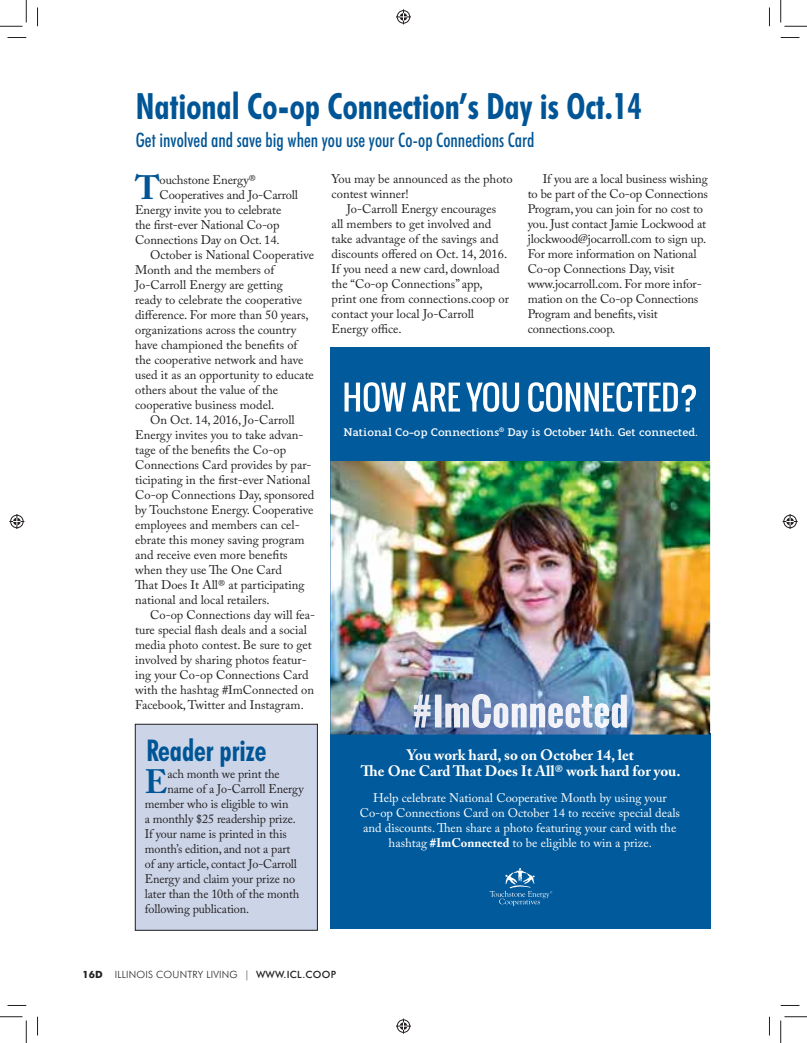
<style>
.page{position:relative;width:807px;height:1043px;background:#fff}
.page>*{position:absolute;margin:0;border:0;box-sizing:border-box;transform-origin:0 0}
.t1{font:700 condensed 36.25px "Futura BT";color:#005596;scale:.93 1}
.t2{font:700 33.62px "Adobe Caslon Pro";color:#005596}
.t3{font:700 condensed 30px "Futura BT";color:#005596;scale:.9 1}
.t4{font:500 condensed 20px "Futura BT";color:#005596;scale:.93 1}
.t5{font:700 15px/16.2px "Adobe Caslon Pro";color:#fff;text-align:center}
.t6{font:12.5px/15px "Adobe Caslon Pro";color:#231f20}
.t7{font:12.5px/15px "Adobe Caslon Pro";color:#fff;text-align:center}
.t8{font:700 11px "Modum";color:#fff}
.t9{font:300 10px "Futura BT";letter-spacing:.02em;color:#231f20}
.s1{font-weight:700}
.s2{font-weight:500}
</style>
<div class="page">
<div style="left:330px;top:734px;width:380px;height:195px;background:#005a9c"></div>
<div style="left:330px;top:347px;width:379px;height:388px;background:#005a9c"></div>
<img style="left:330px;top:461px;width:379px;height:273px">
<svg style="left:344px;top:382px;width:351px;height:30px"></svg>
<img style="left:413px;top:694px;width:213px;height:34px">
<svg style="left:489px;top:868px;width:64px;height:38px"></svg>
<div style="left:135px;top:724px;width:182px;height:206px;background:#ccd5e8"></div>
<div style="left:135px;top:724px;width:182px;height:206px;border:1px solid #231f20"></div>
<svg style="left:8px;top:37px;width:18px;height:1px"></svg>
<svg style="left:780px;top:37px;width:19px;height:1px"></svg>
<svg style="left:8px;top:1005px;width:18px;height:1px"></svg>
<svg style="left:780px;top:1005px;width:19px;height:1px"></svg>
<svg style="left:37px;top:8px;width:1px;height:18px"></svg>
<svg style="left:37px;top:1016px;width:1px;height:19px"></svg>
<svg style="left:769px;top:8px;width:1px;height:18px"></svg>
<svg style="left:769px;top:1016px;width:1px;height:19px"></svg>
<svg style="left:0;top:0;width:27px;height:27px"></svg>
<svg style="left:0;top:1016px;width:27px;height:26px"></svg>
<svg style="left:780px;top:0;width:26px;height:27px"></svg>
<svg style="left:780px;top:1016px;width:26px;height:26px"></svg>
<svg style="left:396px;top:9px;width:15px;height:15px"></svg>
<svg style="left:396px;top:1018px;width:15px;height:15px"></svg>
<svg style="left:9px;top:514px;width:15px;height:15px"></svg>
<svg style="left:782px;top:514px;width:15px;height:15px"></svg>
<h1 class="t1" style="left:136px;top:89px;width:545px">National Co-op Connection’s Day is Oct.14</h1>
<h3 class="t4" style="left:136px;top:130px;width:430px">Get involved and save big when you use your Co-op Connections Card</h3>
<h2 class="t2" style="left:135px;top:175px;width:26px">T</h2>
<p class="t6" style="left:159px;top:173px;width:98px">ouchstone Energy®</p>
<p class="t6" style="left:527px;top:172px;width:182px;text-indent:15px">If you are a local business wishing to be part of the Co-op Connections<br>Program, you can join for no cost to you. Just contact Jamie Lockwood at jlockwood@jocarroll.com to sign up.<br>For more information on National<br>Co-op Connections Day, visit www.jocarroll.com. For more infor&shy;mation on the Co-op Connections<br>Program and benefits, visit connections.coop.</p>
<p class="t6" style="left:331px;top:172px;width:183px">You may be announced as the photo contest winner!</p>
<p class="t6" style="left:331px;top:202px;width:179px;text-indent:15px">Jo-Carroll Energy encourages all members to get involved and take advantage of the savings and discounts offered on Oct. 14, 2016.<br>If you need a new card, download the “Co-op Connections” app, print one from connections.coop or contact your local Jo-Carroll<br>Energy office.</p>
<p class="t6" style="left:159px;top:188px;width:140px">Cooperatives and Jo-Carroll</p>
<p class="t6" style="left:135px;top:203px;width:148px">Energy invite you to celebrate</p>
<p class="t6" style="left:135px;top:218px;width:146px">the first-ever National Co-op</p>
<p class="t6" style="left:135px;top:233px;width:146px">Connections Day on Oct. 14.</p>
<p class="t6" style="left:150px;top:248px;width:165px">October is National Cooperative</p>
<p class="t6" style="left:135px;top:263px;width:140px">Month and the members of</p>
<p class="t6" style="left:135px;top:278px;width:149px">Jo-Carroll Energy are getting</p>
<p class="t6" style="left:135px;top:293px;width:168px">ready to celebrate the cooperative</p>
<p class="t6" style="left:135px;top:308px;width:175px">difference. For more than 50 years,</p>
<p class="t6" style="left:135px;top:323px;width:163px">organizations across the country</p>
<p class="t6" style="left:135px;top:338px;width:164px">have championed the benefits of</p>
<p class="t6" style="left:135px;top:353px;width:170px">the cooperative network and have</p>
<p class="t6" style="left:135px;top:368px;width:180px">used it as an opportunity to educate</p>
<p class="t6" style="left:135px;top:383px;width:144px">others about the value of the</p>
<p class="t6" style="left:135px;top:398px;width:141px">cooperative business model.</p>
<p class="t6" style="left:150px;top:413px;width:146px">On Oct. 14, 2016, Jo-Carroll</p>
<p class="t6" style="left:135px;top:428px;width:170px">Energy invites you to take advan-</p>
<p class="t6" style="left:135px;top:443px;width:152px">tage of the benefits the Co-op</p>
<p class="t6" style="left:135px;top:458px;width:178px">Connections Card provides by par-</p>
<p class="t6" style="left:135px;top:473px;width:177px">ticipating in the first-ever National</p>
<p class="t6" style="left:135px;top:488px;width:181px">Co-op Connections Day, sponsored</p>
<p class="t6" style="left:135px;top:503px;width:180px">by Touchstone Energy. Cooperative</p>
<p class="t6" style="left:135px;top:518px;width:166px">employees and members can cel-</p>
<p class="t6" style="left:135px;top:533px;width:171px">ebrate this money saving program</p>
<p class="t6" style="left:135px;top:548px;width:154px">and receive even more benefits</p>
<p class="t6" style="left:135px;top:563px;width:148px">when they use The One Card</p>
<p class="t6" style="left:135px;top:578px;width:171px">That Does It All® at participating</p>
<p class="t6" style="left:135px;top:593px;width:136px">national and local retailers.</p>
<p class="t6" style="left:150px;top:608px;width:167px">Co-op Connections day will fea-</p>
<p class="t6" style="left:135px;top:623px;width:173px">ture special flash deals and a social</p>
<p class="t6" style="left:135px;top:638px;width:178px">media photo contest. Be sure to get</p>
<p class="t6" style="left:135px;top:653px;width:173px">involved by sharing photos featur-</p>
<p class="t6" style="left:135px;top:668px;width:175px">ing your Co-op Connections Card</p>
<p class="t6" style="left:135px;top:683px;width:180px">with the hashtag #ImConnected on</p>
<p class="t6" style="left:135px;top:698px;width:170px">Facebook, Twitter and Instagram.</p>
<p class="t8" style="left:343px;top:425px;width:355px">National Co-op Connections<sup>®</sup> Day is October 14th. Get connected.</p>
<h3 class="t3" style="left:146px;top:735px;width:135px">Reader prize</h3>
<h2 class="t2" style="left:145px;top:769px;width:24px">E</h2>
<p class="t6" style="left:167px;top:768px;width:114px">ach month we print the</p>
<p class="t6" style="left:167px;top:783px;width:137px">name of a Jo-Carroll Energy</p>
<p class="t6" style="left:145px;top:798px;width:145px">member who is eligible to win</p>
<p class="t6" style="left:145px;top:813px;width:152px">a monthly $25 readership prize.</p>
<p class="t6" style="left:145px;top:828px;width:143px">If your name is printed in this</p>
<p class="t6" style="left:145px;top:843px;width:147px">month’s edition, and not a part</p>
<p class="t6" style="left:145px;top:858px;width:154px">of any article, contact Jo-Carroll</p>
<p class="t6" style="left:145px;top:873px;width:152px">Energy and claim your prize no</p>
<p class="t6" style="left:145px;top:888px;width:156px">later than the 10th of the month</p>
<p class="t6" style="left:145px;top:903px;width:106px">following publication.</p>
<p class="t9" style="left:82px;top:967px;width:255px"><span class="s1">16D</span> ILLINOIS COUNTRY LIVING | <span class="s2">WWW.ICL.COOP</span></p>
<p class="t5" style="left:361px;top:748px;width:321px">You work hard, so on October 14, let<br>The One Card That Does It All® work hard for you.</p>
<p class="t7" style="left:359px;top:792px;width:322px">Help celebrate National Cooperative Month by using your Co-op Connections Card on October 14 to receive special deals and discounts. Then share a photo featuring your card with the hashtag <span class="s1">#ImConnected</span> to be eligible to win a prize.</p>
</div>
